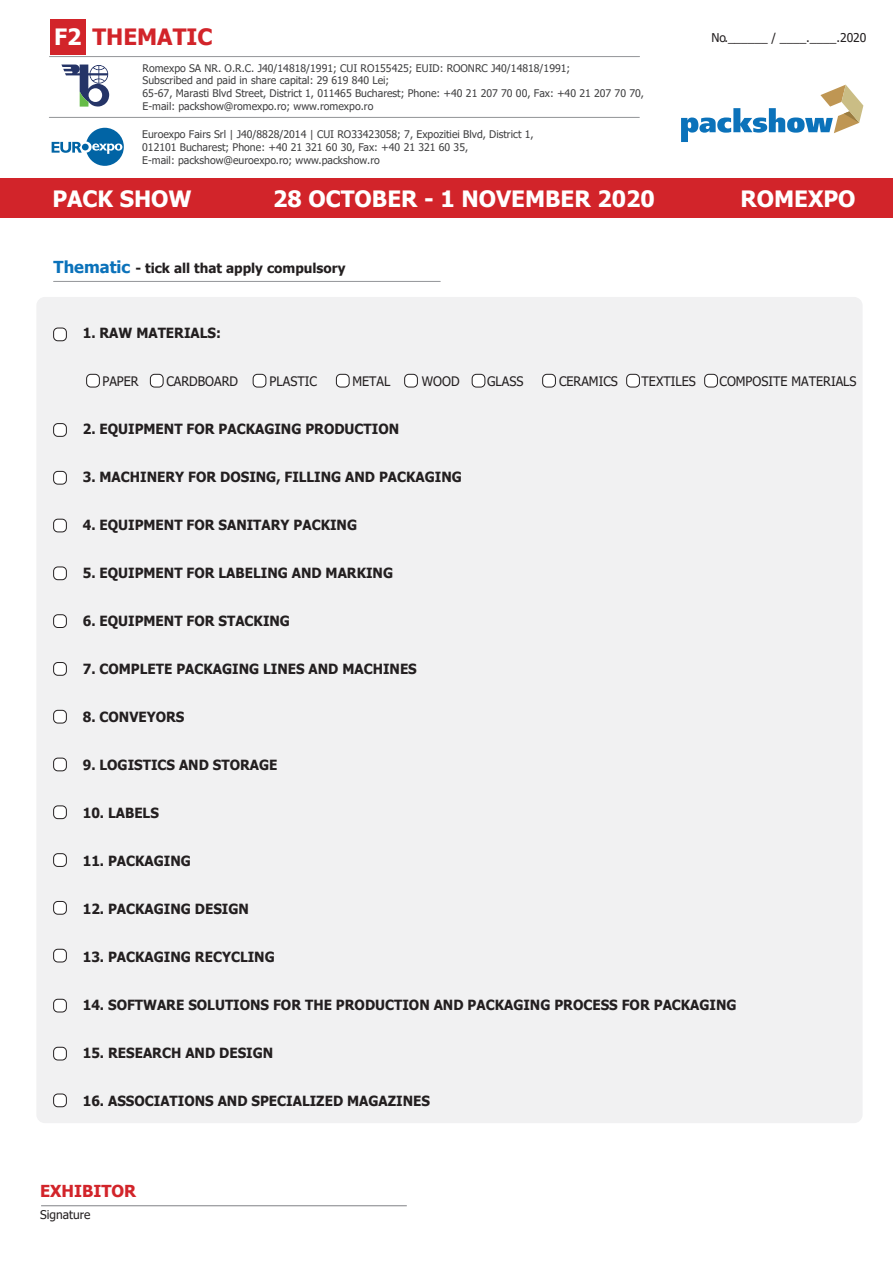
<style>
.page{position:relative;width:893px;height:1263px;background:#fff}
.page>*{position:absolute;margin:0;border:0;box-sizing:border-box;transform-origin:0 0}
.t1{font:700 22.5px "Tahoma";color:#fff}
.t2{font:700 22.5px "Tahoma";color:#d2242a}
.t3{font:700 16.5px "Tahoma";color:#d2242a}
.t4{font:700 14.1px "Tahoma";color:#231f20;scale:.96 1}
.t5{font:700 13.5px "Tahoma";color:#231f20}
.t6{font:13.05px "Tahoma";color:#231f20;scale:.96 1}
.t7{font:12.15px "Tahoma";color:#231f20}
.t8{font:12px "Tahoma";color:#231f20}
.t9{font:10.5px/12.6px "Tahoma";color:#414142}
.s1{color:#fff}
.s2{font-size:16.5px;color:#0b72ba}
</style>
<div class="page">
<div style="left:36px;top:297px;width:826px;height:826px;background:#f1f1f2;border-radius:9px"></div>
<hr style="left:54px;top:281px;width:386px;height:1px;background:#939598">
<div style="left:54px;top:328px;width:12px;height:13px;background:#fff;border-radius:4px"></div>
<div style="left:53px;top:328px;width:14px;height:13px;border:1px solid #231f20;border-radius:4px"></div>
<div style="left:54px;top:424px;width:12px;height:12px;background:#fff;border-radius:4px"></div>
<div style="left:53px;top:423px;width:14px;height:13px;border:1px solid #231f20;border-radius:4px"></div>
<div style="left:54px;top:471px;width:12px;height:13px;background:#fff;border-radius:4px"></div>
<div style="left:53px;top:471px;width:14px;height:13px;border:1px solid #231f20;border-radius:4px"></div>
<div style="left:54px;top:519px;width:12px;height:13px;background:#fff;border-radius:4px"></div>
<div style="left:53px;top:519px;width:14px;height:13px;border:1px solid #231f20;border-radius:4px"></div>
<div style="left:54px;top:567px;width:12px;height:13px;background:#fff;border-radius:4px"></div>
<div style="left:53px;top:567px;width:14px;height:13px;border:1px solid #231f20;border-radius:4px"></div>
<div style="left:54px;top:615px;width:12px;height:12px;background:#fff;border-radius:4px"></div>
<div style="left:53px;top:614px;width:14px;height:14px;border:1px solid #231f20;border-radius:4px"></div>
<div style="left:54px;top:662px;width:12px;height:13px;background:#fff;border-radius:4px"></div>
<div style="left:53px;top:662px;width:14px;height:13px;border:1px solid #231f20;border-radius:4px"></div>
<div style="left:54px;top:710px;width:12px;height:13px;background:#fff;border-radius:4px"></div>
<div style="left:53px;top:710px;width:14px;height:13px;border:1px solid #231f20;border-radius:4px"></div>
<div style="left:54px;top:758px;width:12px;height:13px;background:#fff;border-radius:4px"></div>
<div style="left:53px;top:758px;width:14px;height:13px;border:1px solid #231f20;border-radius:4px"></div>
<div style="left:54px;top:806px;width:12px;height:13px;background:#fff;border-radius:4px"></div>
<div style="left:53px;top:806px;width:14px;height:13px;border:1px solid #231f20;border-radius:4px"></div>
<div style="left:54px;top:854px;width:12px;height:12px;background:#fff;border-radius:4px"></div>
<div style="left:53px;top:853px;width:14px;height:14px;border:1px solid #231f20;border-radius:4px"></div>
<div style="left:54px;top:901px;width:12px;height:13px;background:#fff;border-radius:4px"></div>
<div style="left:53px;top:901px;width:14px;height:13px;border:1px solid #231f20;border-radius:4px"></div>
<div style="left:54px;top:949px;width:12px;height:13px;background:#fff;border-radius:4px"></div>
<div style="left:53px;top:949px;width:14px;height:13px;border:1px solid #231f20;border-radius:4px"></div>
<div style="left:54px;top:999px;width:12px;height:13px;background:#fff;border-radius:4px"></div>
<div style="left:53px;top:999px;width:14px;height:13px;border:1px solid #231f20;border-radius:4px"></div>
<div style="left:54px;top:1047px;width:12px;height:13px;background:#fff;border-radius:4px"></div>
<div style="left:53px;top:1047px;width:14px;height:13px;border:1px solid #231f20;border-radius:4px"></div>
<div style="left:54px;top:1094px;width:12px;height:13px;background:#fff;border-radius:4px"></div>
<div style="left:53px;top:1094px;width:14px;height:13px;border:1px solid #231f20;border-radius:4px"></div>
<div style="left:50px;top:19px;width:36px;height:36px;background:#d2242a"></div>
<hr style="left:49px;top:56px;width:590px;height:1px;background:#939598">
<div style="left:87px;top:374px;width:12px;height:13px;background:#fff;border-radius:4px"></div>
<div style="left:86px;top:374px;width:14px;height:13px;border:1px solid #231f20;border-radius:4px"></div>
<div style="left:150px;top:374px;width:13px;height:13px;background:#fff;border-radius:4px"></div>
<div style="left:150px;top:374px;width:13px;height:13px;border:1px solid #231f20;border-radius:4px"></div>
<div style="left:253px;top:374px;width:13px;height:13px;background:#fff;border-radius:4px"></div>
<div style="left:253px;top:374px;width:13px;height:13px;border:1px solid #231f20;border-radius:4px"></div>
<div style="left:336px;top:374px;width:13px;height:13px;background:#fff;border-radius:4px"></div>
<div style="left:336px;top:374px;width:13px;height:13px;border:1px solid #231f20;border-radius:4px"></div>
<div style="left:405px;top:374px;width:12px;height:13px;background:#fff;border-radius:4px"></div>
<div style="left:404px;top:374px;width:14px;height:13px;border:1px solid #231f20;border-radius:4px"></div>
<div style="left:472px;top:374px;width:13px;height:13px;background:#fff;border-radius:4px"></div>
<div style="left:472px;top:374px;width:13px;height:13px;border:1px solid #231f20;border-radius:4px"></div>
<div style="left:543px;top:374px;width:12px;height:13px;background:#fff;border-radius:4px"></div>
<div style="left:542px;top:374px;width:14px;height:13px;border:1px solid #231f20;border-radius:4px"></div>
<div style="left:627px;top:374px;width:12px;height:13px;background:#fff;border-radius:4px"></div>
<div style="left:626px;top:374px;width:14px;height:13px;border:1px solid #231f20;border-radius:4px"></div>
<div style="left:705px;top:374px;width:12px;height:13px;background:#fff;border-radius:4px"></div>
<div style="left:704px;top:374px;width:14px;height:13px;border:1px solid #231f20;border-radius:4px"></div>
<hr style="left:41px;top:1205px;width:366px;height:1px;background:#808285">
<div style="left:0;top:178px;width:893px;height:39px;background:#d2242a"></div>
<hr style="left:49px;top:117px;width:590px;height:1px;background:#929496">
<svg style="left:52px;top:128px;width:72px;height:38px"></svg>
<div style="left:82px;top:144px;width:7px;height:6px;background:#0164a5;border-radius:50%"></div>
<svg style="left:61px;top:65px;width:48px;height:42px"></svg>
<svg style="left:681px;top:85px;width:182px;height:57px"></svg>
<h1 class="t2" style="left:54px;top:22px;width:160px"><span class="s1">F2</span> THEMATIC</h1>
<p class="t7" style="left:711px;top:30px;width:157px">No.______ / ____.____.2020</p>
<p class="t9" style="left:143px;top:62px;width:503px">Romexpo SA NR. O.R.C. J40/14818/1991; CUI RO155425; EUID: ROONRC J40/14818/1991;<br>Subscribed and paid in share capital: 29 619 840 Lei;<br>65-67, Marasti Blvd Street, District 1, 011465 Bucharest; Phone: +40 21 207 70 00, Fax: +40 21 207 70 70, E-mail: packshow@romexpo.ro; www.romexpo.ro</p>
<p class="t9" style="left:142px;top:129px;width:393px">Euroexpo Fairs Srl | J40/8828/2014 | CUI RO33423058; 7, Expozitiei Blvd, District 1,<br>012101 Bucharest; Phone: +40 21 321 60 30, Fax: +40 21 321 60 35,<br>E-mail: packshow@euroexpo.ro; www.packshow.ro</p>
<h1 class="t1" style="left:52px;top:183px;width:141px">PACK SHOW</h1>
<h1 class="t1" style="left:273px;top:183px;width:383px">28 OCTOBER - 1 NOVEMBER 2020</h1>
<h1 class="t1" style="left:740px;top:183px;width:117px">ROMEXPO</h1>
<p class="t5" style="left:54px;top:258px;width:293px"><span class="s2">Thematic</span> - tick all that apply compulsory</p>
<p class="t4" style="left:83px;top:323px;width:146px">1. RAW MATERIALS:</p>
<p class="t6" style="left:102px;top:372px;width:39px">PAPER</p>
<p class="t6" style="left:166px;top:372px;width:76px">CARDBOARD</p>
<p class="t6" style="left:270px;top:372px;width:51px">PLASTIC</p>
<p class="t6" style="left:353px;top:372px;width:41px">METAL</p>
<p class="t6" style="left:422px;top:372px;width:41px">WOOD</p>
<p class="t6" style="left:487px;top:372px;width:39px">GLASS</p>
<p class="t6" style="left:559px;top:372px;width:63px">CERAMICS</p>
<p class="t6" style="left:642px;top:372px;width:58px">TEXTILES</p>
<p class="t6" style="left:719px;top:372px;width:144px">COMPOSITE MATERIALS</p>
<p class="t4" style="left:83px;top:419px;width:331px">2. EQUIPMENT FOR PACKAGING PRODUCTION</p>
<p class="t4" style="left:83px;top:467px;width:396px">3. MACHINERY FOR DOSING, FILLING AND PACKAGING</p>
<p class="t4" style="left:83px;top:515px;width:287px">4. EQUIPMENT FOR SANITARY PACKING</p>
<p class="t4" style="left:83px;top:563px;width:325px">5. EQUIPMENT FOR LABELING AND MARKING</p>
<p class="t4" style="left:83px;top:611px;width:217px">6. EQUIPMENT FOR STACKING</p>
<p class="t4" style="left:83px;top:659px;width:350px">7. COMPLETE PACKAGING LINES AND MACHINES</p>
<p class="t4" style="left:83px;top:707px;width:108px">8. CONVEYORS</p>
<p class="t4" style="left:83px;top:755px;width:204px">9. LOGISTICS AND STORAGE</p>
<p class="t4" style="left:83px;top:803px;width:81px">10. LABELS</p>
<p class="t4" style="left:83px;top:851px;width:114px">11. PACKAGING</p>
<p class="t4" style="left:83px;top:899px;width:175px">12. PACKAGING DESIGN</p>
<p class="t4" style="left:83px;top:947px;width:202px">13. PACKAGING RECYCLING</p>
<p class="t4" style="left:83px;top:995px;width:683px">14. SOFTWARE SOLUTIONS FOR THE PRODUCTION AND PACKAGING PROCESS FOR PACKAGING</p>
<p class="t4" style="left:83px;top:1043px;width:200px">15. RESEARCH AND DESIGN</p>
<p class="t4" style="left:83px;top:1091px;width:363px">16. ASSOCIATIONS AND SPECIALIZED MAGAZINES</p>
<p class="t3" style="left:40px;top:1180px;width:98px">EXHIBITOR</p>
<p class="t8" style="left:40px;top:1207px;width:52px">Signature</p>
</div>
